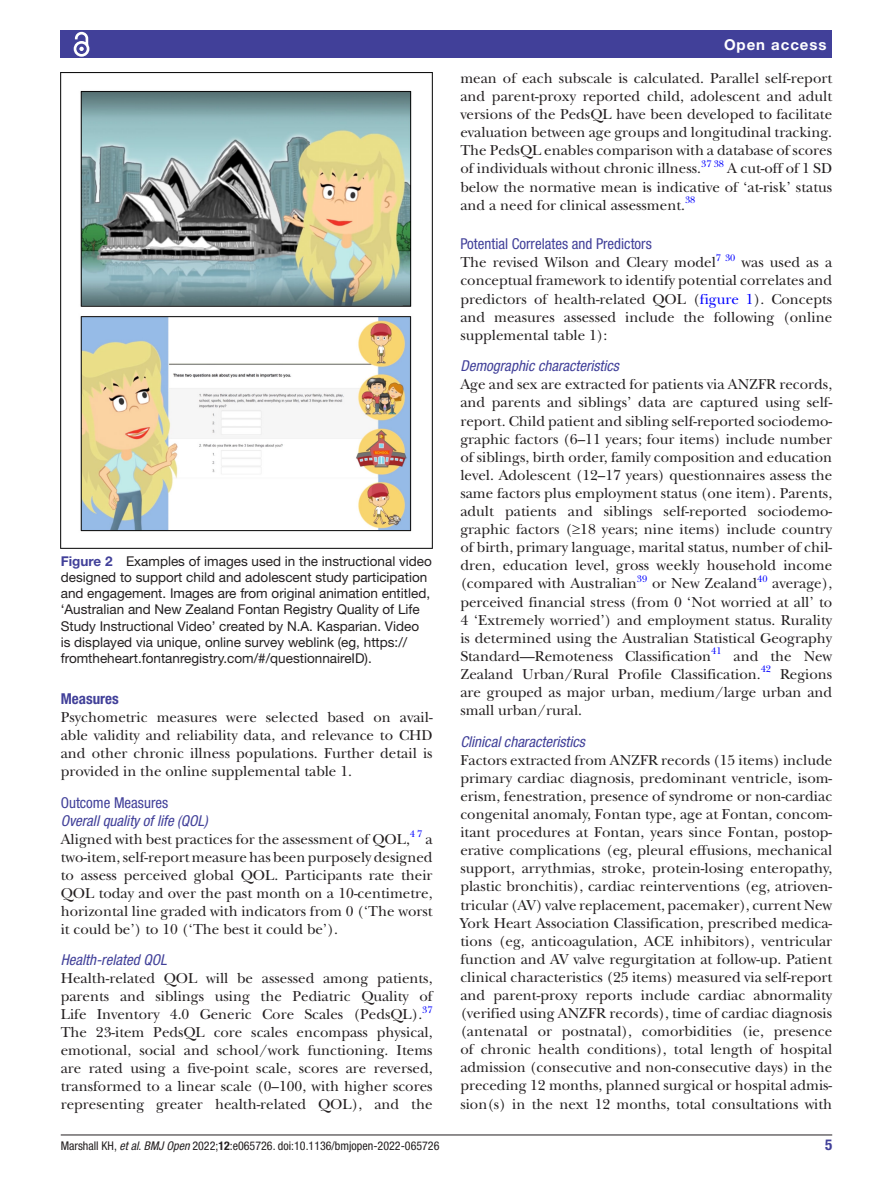
<style>
.page{position:relative;width:893px;height:1191px;background:#fff}
.page>*{position:absolute;margin:0;border:0;box-sizing:border-box;transform-origin:0 0}
.t1{font:15px/18.1px "New Baskerville";color:#231f20;text-align:justify}
.t2{font:italic condensed 15px "Helvetica Neue LT Std";color:#414099}
.t3{font:condensed 15px "Helvetica Neue LT Std";color:#414099}
.t4{font:700 15px "Helvetica Neue LT Std";letter-spacing:.065em;color:#fff}
.t5{font:700 condensed 15px "Helvetica Neue LT Std";color:#414099}
.t6{font:13.5px/16.2px "Helvetica Neue LT Std";color:#231f20}
.t7{font:condensed 12px "Helvetica Neue LT Std";color:#231f20}
.t8{font:9.9px "New Baskerville";color:#00f}
.s1{font-weight:700;color:#414099}
.s2{color:#00f}
.s3{font-style:italic}
.s4{font-weight:700}
</style>
<div class="page">
<hr style="left:61px;top:1134px;width:771px;height:1px;background:#231f20">
<div style="left:61px;top:31px;width:771px;height:27px;background:#414099"></div>
<svg style="left:73px;top:31px;width:17px;height:26px"></svg>
<img style="left:61px;top:73px;width:372px;height:475px">
<p class="t4" style="left:724px;top:35px;width:104px">Open access</p>
<p class="t6" style="left:61px;top:553px;width:373px"><span class="s1">Figure 2</span> Examples of images used in the instructional video designed to support child and adolescent study participation and engagement. Images are from original animation entitled, ‘Australian and New Zealand Fontan Registry Quality of Life Study Instructional Video’ created by N.A. Kasparian. Video is displayed via unique, online survey weblink (eg, https:// fromtheheart.fontanregistry.com/#/questionnaireID).</p>
<p class="t5" style="left:61px;top:690px;width:60px">Measures</p>
<p class="t1" style="left:61px;top:708px;width:373px">Psychometric measures were selected based on avail&shy;able validity and reliability data, and relevance to CHD and other chronic illness populations. Further detail is provided in the online supplemental table 1.</p>
<p class="t3" style="left:61px;top:793px;width:109px">Outcome Measures</p>
<p class="t2" style="left:61px;top:811px;width:149px">Overall quality of life (QOL)</p>
<p class="t1" style="left:61px;top:830px;width:351px">Aligned with best practices for the assessment of QOL,</p>
<p class="t8" style="left:410px;top:828px;width:14px">4 7</p>
<p class="t1" style="left:61px;top:830px;width:373px;text-indent:365px">a two-item, self-report measure has been purposely designed to assess perceived global QOL. Participants rate their QOL today and over the past month on a 10-centimetre, horizontal line graded with indicators from 0 (‘The worst it could be’) to 10 (‘The best it could be’).</p>
<p class="t2" style="left:61px;top:951px;width:107px">Health-related QOL</p>
<p class="t1" style="left:61px;top:969px;width:373px">Health-related QOL will be assessed among patients, parents and siblings using the Pediatric Quality of Life Inventory 4.0 Generic Core Scales (PedsQL).<sup>37<br></sup>The 23-item PedsQL core scales encompass physical, emotional, social and school/work functioning. Items are rated using a five-point scale, scores are reversed, transformed to a linear scale (0–100, with higher scores representing greater health-related QOL), and the</p>
<p class="t1" style="left:460px;top:69px;width:373px">mean of each subscale is calculated. Parallel self-report and parent-proxy reported child, adolescent and adult versions of the PedsQL have been developed to facilitate evaluation between age groups and longitudinal tracking.<br>The PedsQL enables comparison with a database of scores of individuals without chronic illness.</p>
<p class="t8" style="left:701px;top:158px;width:24px">37 38</p>
<p class="t1" style="left:460px;top:160px;width:373px;text-indent:267px">A cut-off of 1 SD below the normative mean is indicative of ‘at-risk’ status and a need for clinical assessment.</p>
<p class="t8" style="left:685px;top:194px;width:12px">38</p>
<p class="t3" style="left:460px;top:235px;width:193px">Potential Correlates and Predictors</p>
<p class="t1" style="left:460px;top:253px;width:257px">The revised Wilson and Cleary model</p>
<p class="t8" style="left:716px;top:252px;width:21px">7 30</p>
<p class="t1" style="left:460px;top:253px;width:373px;text-indent:281px">was used as a conceptual framework to identify potential correlates and predictors of health-related QOL (<span class="s2">figure 1</span>). Concepts and measures assessed include the following (online supplemental table 1):</p>
<p class="t2" style="left:460px;top:357px;width:160px">Demographic characteristics</p>
<p class="t1" style="left:460px;top:375px;width:373px">Age and sex are extracted for patients via ANZFR records, and parents and siblings’ data are captured using self&shy;report. Child patient and sibling self-reported sociodemo&shy;graphic factors (6–11 years; four items) include number of siblings, birth order, family composition and education level. Adolescent (12–17 years) questionnaires assess the same factors plus employment status (one item). Parents, adult patients and siblings self-reported sociodemo&shy;graphic factors (≥18 years; nine items) include country of birth, primary language, marital status, number of chil&shy;dren, education level, gross weekly household income (compared with Australian<sup>39</sup> or New Zealand</p>
<p class="t8" style="left:757px;top:573px;width:12px">40</p>
<p class="t1" style="left:460px;top:574px;width:373px;text-indent:312px">average), perceived financial stress (from 0 ‘Not worried at all’ to 4 ‘Extremely worried’) and employment status. Rurality is determined using the Australian Statistical Geography Standard—Remoteness Classification</p>
<p class="t8" style="left:711px;top:645px;width:12px">41</p>
<p class="t1" style="left:460px;top:647px;width:373px;text-indent:273px">and the New<br>Zealand Urban/Rural Profile Classification.<sup>42</sup></p>
<p class="t1" style="left:460px;top:665px;width:373px;text-indent:320px">Regions are grouped as major urban, medium/large urban and small urban/rural.</p>
<p class="t2" style="left:460px;top:732px;width:126px">Clinical characteristics</p>
<p class="t1" style="left:460px;top:751px;width:373px">Factors extracted from ANZFR records (15 items) include primary cardiac diagnosis, predominant ventricle, isom&shy;erism, fenestration, presence of syndrome or non-cardiac congenital anomaly, Fontan type, age at Fontan, concom&shy;itant procedures at Fontan, years since Fontan, postop&shy;erative complications (eg, pleural effusions, mechanical support, arrythmias, stroke, protein-losing enteropathy, plastic bronchitis), cardiac reinterventions (eg, atrioven&shy;tricular (AV) valve replacement, pacemaker), current New York Heart Association Classification, prescribed medica&shy;tions (eg, anticoagulation, ACE inhibitors), ventricular function and AV valve regurgitation at follow-up. Patient clinical characteristics (25 items) measured via self-report and parent-proxy reports include cardiac abnormality (verified using ANZFR records), time of cardiac diagnosis (antenatal or postnatal), comorbidities (ie, presence of chronic health conditions), total length of hospital admission (consecutive and non-consecutive days) in the preceding 12 months, planned surgical or hospital admis&shy;sion(s) in the next 12 months, total consultations with</p>
<p class="t7" style="left:61px;top:1138px;width:380px">Marshall KH, <span class="s3">et al</span>. <span class="s3">BMJ Open</span> 2022;<span class="s4">12</span>:e065726. doi:10.1136/bmjopen-2022-065726</p>
<p class="t5" style="left:825px;top:1135px;width:9px">5</p>
</div>
